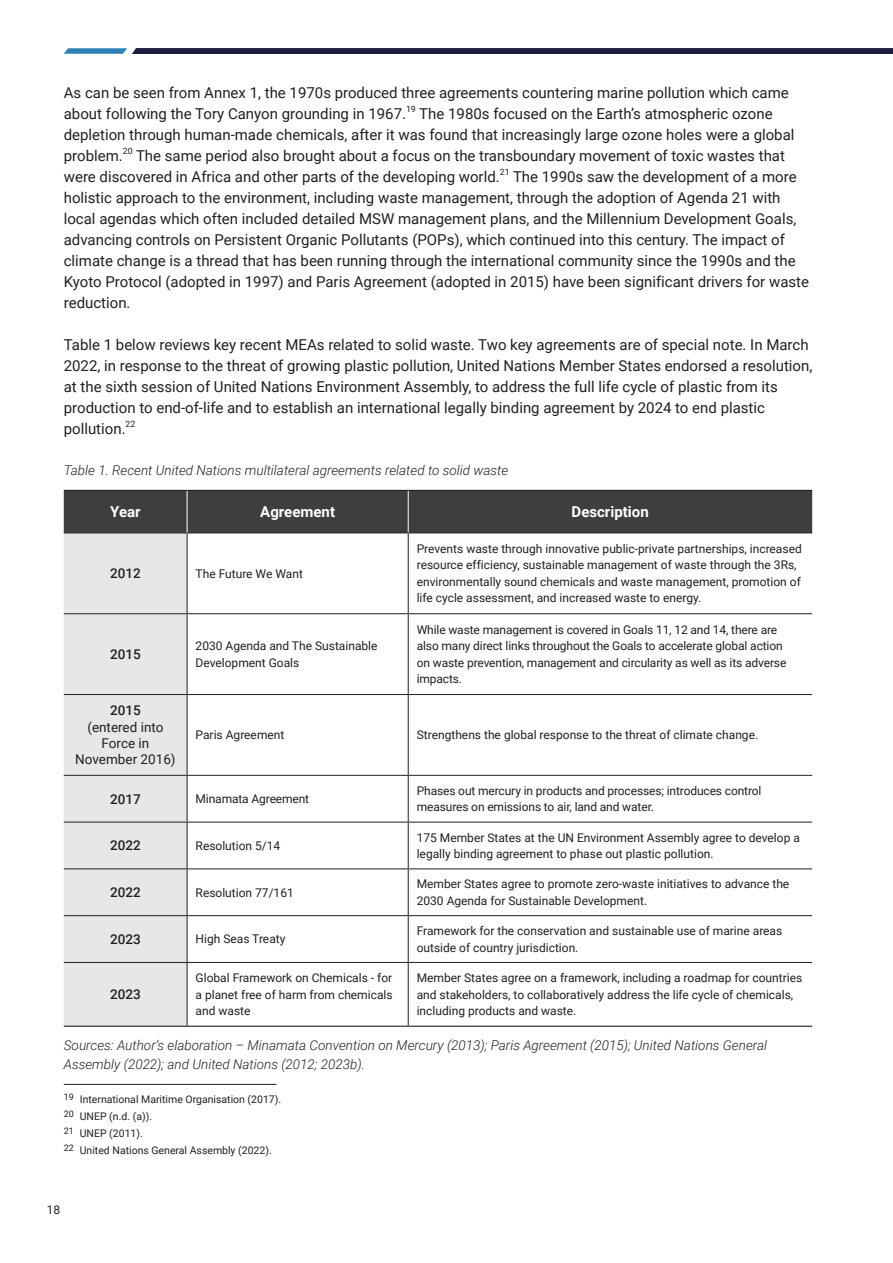
<style>
.page{position:relative;width:893px;height:1263px;background:#fff}
.page>*{position:absolute;margin:0;border:0;box-sizing:border-box;transform-origin:0 0}
.t1{font:15px/21px "Roboto";color:#231f20}
.t2{font:700 15px "Roboto";color:#fff}
.t3{font:italic 300 13.5px/18.8px "Roboto";color:#231f20}
.t4{font:500 13.5px "Roboto";color:#231f20}
.t5{font:13.5px/16.2px "Roboto";color:#231f20;text-align:center}
.t6{font:12px/16.5px "Roboto";color:#231f20}
.t7{font:10.5px/17px "Roboto";color:#231f20}
.t8{font:8.7px "Roboto";color:#231f20}
</style>
<div class="page">
<svg style="left:64px;top:48px;width:829px;height:6px;background:#242a4d"></svg>
<div style="left:64px;top:491px;width:748px;height:41px;background:#3e3e3f"></div>
<div style="left:64px;top:533px;width:123px;height:493px;background:#e6e7e9"></div>
<hr style="left:64px;top:490px;width:123px;height:1px;background:#231f20">
<hr style="left:187px;top:490px;width:221px;height:1px;background:#231f20">
<hr style="left:408px;top:490px;width:404px;height:1px;background:#231f20">
<hr style="left:187px;top:533px;width:1px;height:80px;background:#231f20">
<hr style="left:408px;top:533px;width:1px;height:80px;background:#231f20">
<hr style="left:64px;top:613px;width:123px;height:1px;background:#231f20">
<hr style="left:187px;top:613px;width:221px;height:1px;background:#231f20">
<hr style="left:187px;top:614px;width:1px;height:80px;background:#231f20">
<hr style="left:408px;top:613px;width:404px;height:1px;background:#231f20">
<hr style="left:408px;top:614px;width:1px;height:80px;background:#231f20">
<hr style="left:64px;top:694px;width:123px;height:1px;background:#231f20">
<hr style="left:187px;top:694px;width:221px;height:1px;background:#231f20">
<hr style="left:187px;top:695px;width:1px;height:80px;background:#231f20">
<hr style="left:408px;top:694px;width:404px;height:1px;background:#231f20">
<hr style="left:408px;top:695px;width:1px;height:80px;background:#231f20">
<hr style="left:64px;top:775px;width:123px;height:1px;background:#231f20">
<hr style="left:187px;top:775px;width:221px;height:1px;background:#231f20">
<hr style="left:187px;top:776px;width:1px;height:46px;background:#231f20">
<hr style="left:408px;top:775px;width:404px;height:1px;background:#231f20">
<hr style="left:408px;top:776px;width:1px;height:46px;background:#231f20">
<hr style="left:64px;top:822px;width:123px;height:1px;background:#231f20">
<hr style="left:187px;top:822px;width:221px;height:1px;background:#231f20">
<hr style="left:187px;top:822px;width:1px;height:46px;background:#231f20">
<hr style="left:408px;top:822px;width:404px;height:1px;background:#231f20">
<hr style="left:408px;top:822px;width:1px;height:46px;background:#231f20">
<hr style="left:64px;top:868px;width:123px;height:1px;background:#231f20">
<hr style="left:187px;top:868px;width:221px;height:1px;background:#231f20">
<hr style="left:187px;top:869px;width:1px;height:46px;background:#231f20">
<hr style="left:408px;top:868px;width:404px;height:1px;background:#231f20">
<hr style="left:408px;top:869px;width:1px;height:46px;background:#231f20">
<hr style="left:64px;top:915px;width:123px;height:1px;background:#231f20">
<hr style="left:187px;top:915px;width:221px;height:1px;background:#231f20">
<hr style="left:187px;top:916px;width:1px;height:46px;background:#231f20">
<hr style="left:408px;top:915px;width:404px;height:1px;background:#231f20">
<hr style="left:408px;top:916px;width:1px;height:46px;background:#231f20">
<hr style="left:187px;top:963px;width:1px;height:63px;background:#231f20">
<hr style="left:408px;top:963px;width:1px;height:63px;background:#231f20">
<hr style="left:64px;top:1026px;width:123px;height:1px;background:#231f20">
<hr style="left:187px;top:1026px;width:221px;height:1px;background:#231f20">
<hr style="left:408px;top:1026px;width:404px;height:1px;background:#231f20">
<hr style="left:64px;top:962px;width:123px;height:1px;background:#231f20">
<hr style="left:187px;top:962px;width:221px;height:1px;background:#231f20">
<hr style="left:408px;top:962px;width:404px;height:1px;background:#231f20">
<hr style="left:64px;top:532px;width:123px;height:1px;background:#231f20">
<hr style="left:187px;top:532px;width:221px;height:1px;background:#231f20">
<hr style="left:408px;top:532px;width:404px;height:1px;background:#231f20">
<hr style="left:187px;top:491px;width:1px;height:41px;background:#fff">
<hr style="left:408px;top:491px;width:1px;height:41px;background:#fff">
<hr style="left:64px;top:1084px;width:212px;height:1px;background:#231f20">
<p class="t1" style="left:64px;top:81px;width:727px">As can be seen from Annex 1, the 1970s produced three agreements countering marine pollution which came about following the Tory Canyon grounding in 1967.</p>
<p class="t8" style="left:406px;top:102px;width:11px">19</p>
<p class="t1" style="left:64px;top:102px;width:732px;text-indent:355px">The 1980s focused on the Earth’s atmospheric ozone depletion through human-made chemicals, after it was found that increasingly large ozone holes were a global problem.</p>
<p class="t8" style="left:123px;top:144px;width:11px">20</p>
<p class="t1" style="left:64px;top:144px;width:723px;text-indent:72px">The same period also brought about a focus on the transboundary movement of toxic wastes that were discovered in Africa and other parts of the developing world.</p>
<p class="t8" style="left:500px;top:165px;width:11px">21</p>
<p class="t1" style="left:64px;top:165px;width:747px;text-indent:449px">The 1990s saw the development of a more holistic approach to the environment, including waste management, through the adoption of Agenda 21 with local agendas which often included detailed MSW management plans, and the Millennium Development Goals, advancing controls on Persistent Organic Pollutants (POPs), which continued into this century. The impact of climate change is a thread that has been running through the international community since the 1990s and the Kyoto Protocol (adopted in 1997) and Paris Agreement (adopted in 2015) have been significant drivers for waste reduction.</p>
<p class="t1" style="left:64px;top:333px;width:750px">Table 1 below reviews key recent MEAs related to solid waste. Two key agreements are of special note. In March 2022, in response to the threat of growing plastic pollution, United Nations Member States endorsed a resolution, at the sixth session of United Nations Environment Assembly, to address the full life cycle of plastic from its production to end-of-life and to establish an international legally binding agreement by 2024 to end plastic pollution.</p>
<p class="t8" style="left:126px;top:417px;width:11px">22</p>
<p class="t3" style="left:64px;top:460px;width:446px">Table 1. Recent United Nations multilateral agreements related to solid waste</p>
<p class="t2" style="left:110px;top:501px;width:32px">Year</p>
<p class="t2" style="left:260px;top:501px;width:76px">Agreement</p>
<p class="t2" style="left:572px;top:501px;width:79px">Description</p>
<p class="t4" style="left:110px;top:564px;width:32px">2012</p>
<p class="t6" style="left:196px;top:565px;width:109px">The Future We Want</p>
<p class="t4" style="left:110px;top:645px;width:32px">2015</p>
<p class="t6" style="left:196px;top:637px;width:183px">2030 Agenda and The Sustainable<br>Development Goals</p>
<p class="t6" style="left:417px;top:540px;width:387px">Prevents waste through innovative public-private partnerships, increased resource efficiency, sustainable management of waste through the 3Rs, environmentally sound chemicals and waste management, promotion of life cycle assessment, and increased waste to energy.</p>
<p class="t6" style="left:417px;top:621px;width:371px">While waste management is covered in Goals 11, 12 and 14, there are also many direct links throughout the Goals to accelerate global action on waste prevention, management and circularity as well as its adverse impacts.</p>
<p class="t4" style="left:110px;top:701px;width:32px">2015</p>
<p class="t5" style="left:75px;top:718px;width:102px">(entered into<br>Force in<br>November 2016)</p>
<p class="t6" style="left:196px;top:726px;width:90px">Paris Agreement</p>
<p class="t6" style="left:417px;top:726px;width:343px">Strengthens the global response to the threat of climate change.</p>
<p class="t4" style="left:110px;top:789px;width:32px">2017</p>
<p class="t6" style="left:196px;top:790px;width:115px">Minamata Agreement</p>
<p class="t6" style="left:417px;top:782px;width:346px">Phases out mercury in products and processes; introduces control measures on emissions to air, land and water.</p>
<p class="t4" style="left:110px;top:836px;width:32px">2022</p>
<p class="t6" style="left:196px;top:837px;width:86px">Resolution 5/14</p>
<p class="t6" style="left:417px;top:828px;width:385px">175 Member States at the UN Environment Assembly agree to develop a legally binding agreement to phase out plastic pollution.</p>
<p class="t4" style="left:110px;top:883px;width:32px">2022</p>
<p class="t6" style="left:196px;top:883px;width:100px">Resolution 77/161</p>
<p class="t6" style="left:417px;top:875px;width:374px">Member States agree to promote zero-waste initiatives to advance the<br>2030 Agenda for Sustainable Development.</p>
<p class="t4" style="left:110px;top:929px;width:32px">2023</p>
<p class="t6" style="left:196px;top:930px;width:91px">High Seas Treaty</p>
<p class="t6" style="left:417px;top:922px;width:367px">Framework for the conservation and sustainable use of marine areas outside of country jurisdiction.</p>
<p class="t4" style="left:110px;top:985px;width:32px">2023</p>
<p class="t6" style="left:196px;top:969px;width:199px;text-align:justify">Global Framework on Chemicals - for a planet free of harm from chemicals and waste</p>
<p class="t6" style="left:417px;top:969px;width:387px">Member States agree on a framework, including a roadmap for countries and stakeholders, to collaboratively address the life cycle of chemicals, including products and waste.</p>
<p class="t3" style="left:64px;top:1035px;width:705px">Sources: Author’s elaboration – Minamata Convention on Mercury (2013); Paris Agreement (2015); United Nations General<br>Assembly (2022); and United Nations (2012; 2023b).</p>
<p class="t7" style="left:64px;top:1091px;width:219px"><sup>19</sup> International Maritime Organisation (2017).<br><sup>20</sup> UNEP (n.d. (a)).<br><sup>21</sup> UNEP (2011).<br><sup>22</sup> United Nations General Assembly (2022).</p>
<p class="t6" style="left:47px;top:1201px;width:15px">18</p>
</div>
